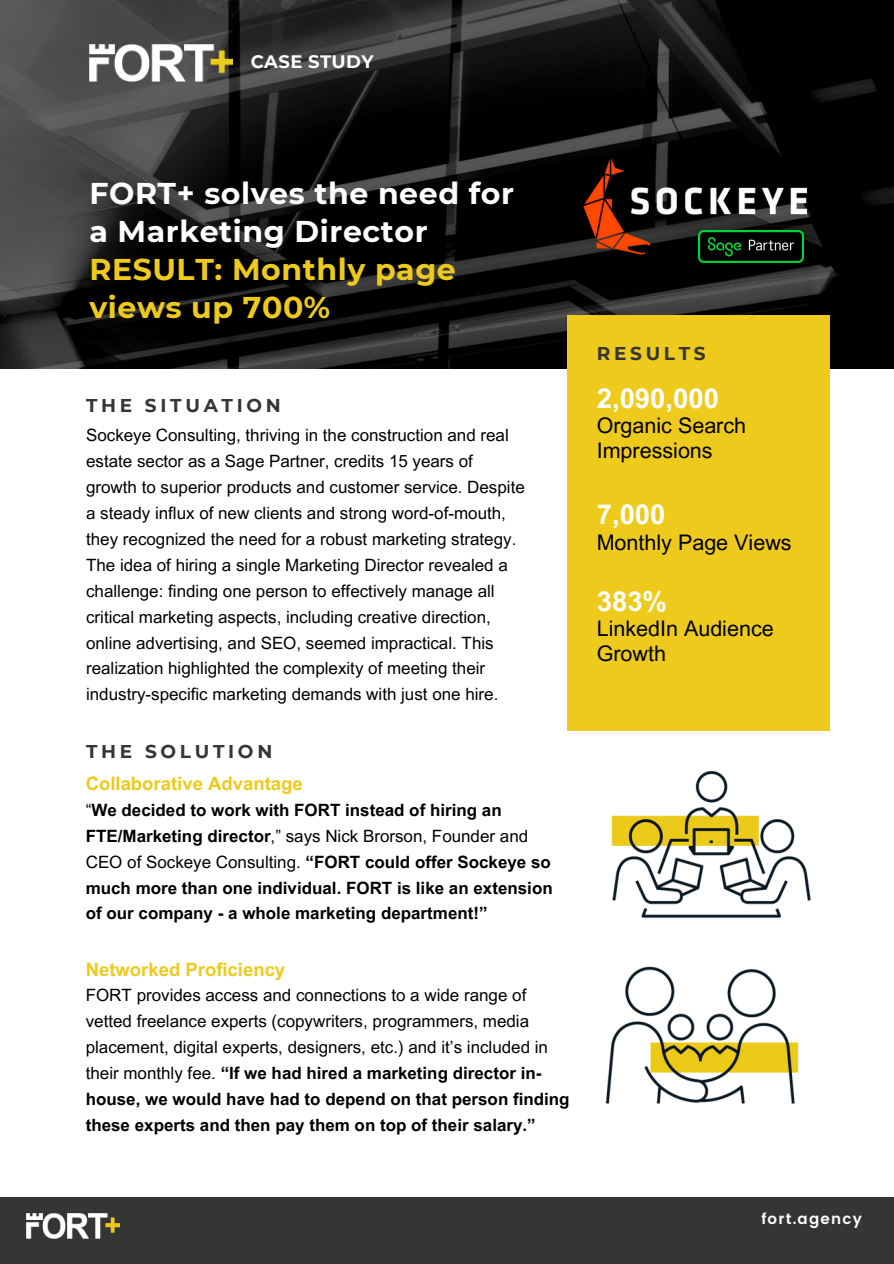
<style>
.page{position:relative;width:894px;height:1264px;background:#fff}
.page>*{position:absolute;margin:0;border:0;box-sizing:border-box;transform-origin:0 0}
.t1{font:700 30px/38.2px "Montserrat";letter-spacing:.02em;color:#fff}
.t2{font:700 27.45px "Arial MT Pro";color:#fff}
.t3{font:21.45px/24.8px "Arial MT Pro";color:#000}
.t4{font:700 18.45px "Arial MT Pro";color:#edca1c}
.t5{font:700 18.45px "Montserrat";letter-spacing:.2em;color:#353534}
.t6{font:700 18px "Montserrat";letter-spacing:.02em;color:#fff}
.t7{font:16.95px/25.8px "Arial MT Pro";color:#000}
.t8{font:700 16.95px/25.8px "Arial MT Pro";color:#000}
.t9{font:600 15px "Poppins";letter-spacing:.08em;color:#fff}
.s1{color:#edca1c}
.s2{font-weight:400}
.s3{font-weight:700}
</style>
<div class="page">
<img style="left:0;top:0;width:893px;height:368px">
<div style="left:0;top:1197px;width:893px;height:66px;background:#353534"></div>
<img style="left:697px;top:231px;width:106px;height:31px">
<img style="left:552px;top:142px;width:129px;height:129px">
<img style="left:616px;top:176px;width:204px;height:51px">
<img style="left:611px;top:771px;width:200px;height:147px">
<img style="left:605px;top:966px;width:194px;height:138px">
<img style="left:89px;top:44px;width:143px;height:38px">
<div style="left:566px;top:316px;width:263px;height:414px;background:#edca1c"></div>
<img style="left:27px;top:1213px;width:92px;height:25px">
<h2 class="t6" style="left:251px;top:50px;width:124px">CASE STUDY</h2>
<h3 class="t1" style="left:89px;top:174px;width:426px">FORT+ solves the need for a Marketing Director<br><span class="s1">RESULT: Monthly page views up 700%</span></h3>
<p class="t5" style="left:596px;top:342px;width:110px">RESULTS</p>
<h3 class="t5" style="left:86px;top:394px;width:196px">THE SITUATION</h3>
<h4 class="t2" style="left:596px;top:387px;width:124px">2,090,000</h4>
<h4 class="t3" style="left:596px;top:416px;width:151px">Organic Search<br>Impressions</h4>
<h2 class="t7" style="left:86px;top:424px;width:440px">Sockeye Consulting, thriving in the construction and real estate sector as a Sage Partner, credits 15 years of growth to superior products and customer service. Despite a steady influx of new clients and strong word-of-mouth, they recognized the need for a robust marketing strategy.<br>The idea of hiring a single Marketing Director revealed a challenge: finding one person to effectively manage all critical marketing aspects, including creative direction, online advertising, and SEO, seemed impractical. This realization highlighted the complexity of meeting their industry-specific marketing demands with just one hire.</h2>
<p class="t2" style="left:596px;top:504px;width:70px">7,000</p>
<p class="t3" style="left:596px;top:532px;width:196px">Monthly Page Views</p>
<h4 class="t2" style="left:596px;top:590px;width:72px">383%</h4>
<h4 class="t3" style="left:596px;top:619px;width:178px">LinkedIn Audience<br>Growth</h4>
<h2 class="t5" style="left:86px;top:740px;width:188px">THE SOLUTION</h2>
<h3 class="t4" style="left:86px;top:776px;width:218px">Collaborative Advantage</h3>
<h3 class="t8" style="left:86px;top:799px;width:468px"><span class="s2">“</span>We decided to work with FORT instead of hiring an FTE/Marketing director<span class="s2">,” says Nick Brorson, Founder and CEO of Sockeye Consulting.</span> “FORT could offer Sockeye so much more than one individual. FORT is like an extension of our company - a whole marketing department!”</h3>
<h4 class="t4" style="left:86px;top:962px;width:201px">Networked Proficiency</h4>
<h4 class="t7" style="left:86px;top:984px;width:485px">FORT provides access and connections to a wide range of vetted freelance experts (copywriters, programmers, media placement, digital experts, designers, etc.) and it’s included in their monthly fee. <span class="s3">“If we had hired a marketing director in&shy;house, we would have had to depend on that person finding these experts and then pay them on top of their salary.”</span></h4>
<p class="t9" style="left:761px;top:1209px;width:102px">fort.agency</p>
</div>
